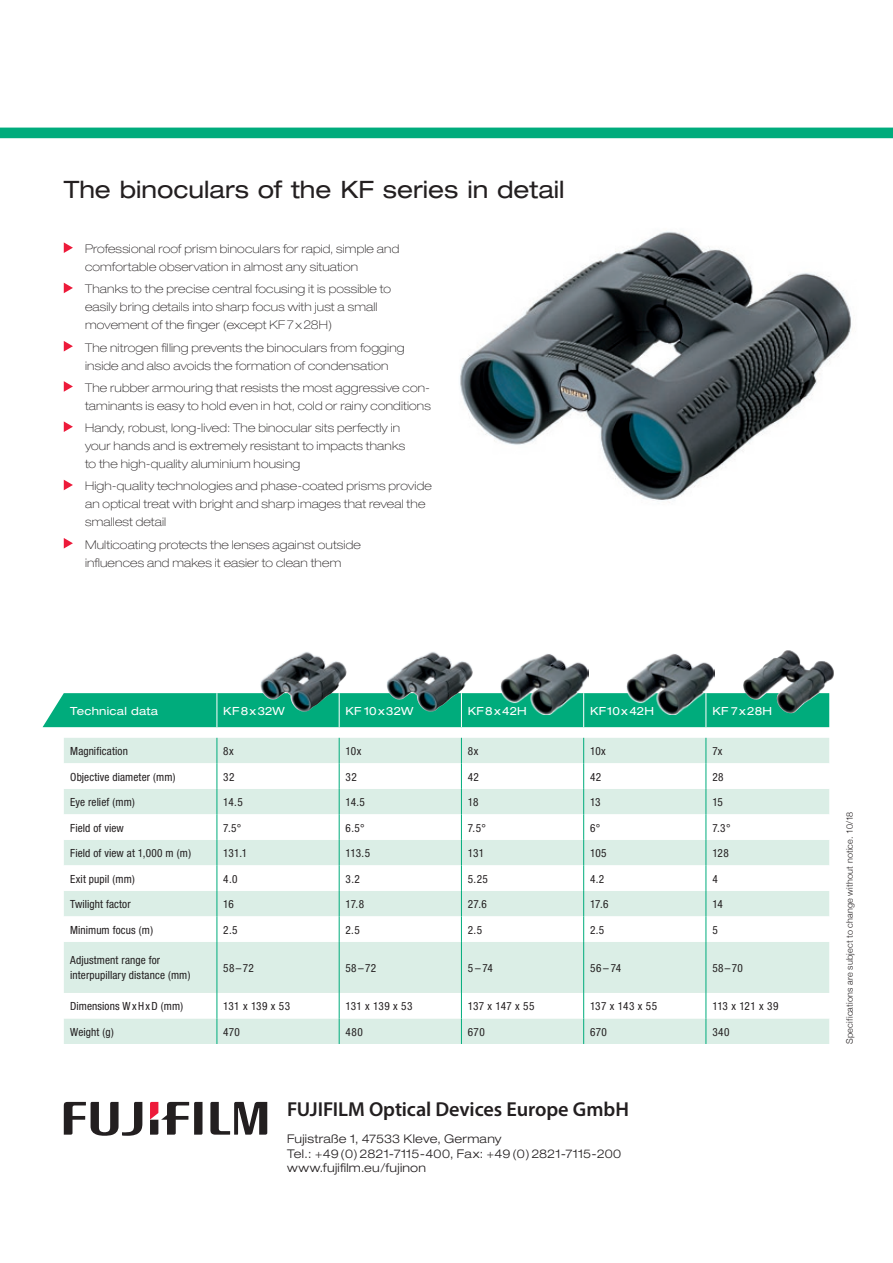
<style>
.page{position:relative;width:893px;height:1263px;background:#fff}
.page>*{position:absolute;margin:0;border:0;box-sizing:border-box;transform-origin:0 0}
._02_HL_back{font:expanded 24px "Helvetica Neue";color:#231f20}
.t1{font:600 20.25px "Myriad Pro";letter-spacing:-.005em;color:#231f20}
._03_Copy_back{font:100 expanded 12px/18px "Helvetica Neue";letter-spacing:.015em;color:#231f20}
.t2{font:300 expanded 12px/14.4px "Helvetica Neue";letter-spacing:.02em;color:#231f20}
._06_Tabellebtext{font:condensed 11.25px "Helvetica Neue";letter-spacing:.01em;color:#231f20}
.t3{font:expanded 11.25px "Helvetica Neue";letter-spacing:.02em;color:#fff}
.t4{font:expanded 11.25px "Helvetica Neue";letter-spacing:.07em;color:#fff}
.t5{font:300 9px "Helvetica Neue";letter-spacing:.025em;color:#231f20}
</style>
<div class="page">
<div style="left:0;top:128px;width:893px;height:10px;background:#00ac7c"></div>
<img style="left:460px;top:231px;width:393px;height:272px">
<svg style="left:210px;top:1102px;width:57px;height:33px"></svg>
<svg style="left:64px;top:1102px;width:78px;height:34px"></svg>
<svg style="left:150px;top:1102px;width:52px;height:33px"></svg>
<svg style="left:64px;top:242px;width:9px;height:11px"></svg>
<svg style="left:64px;top:283px;width:9px;height:10px"></svg>
<svg style="left:64px;top:341px;width:9px;height:10px"></svg>
<svg style="left:64px;top:381px;width:9px;height:11px"></svg>
<svg style="left:64px;top:421px;width:9px;height:11px"></svg>
<svg style="left:64px;top:480px;width:9px;height:10px"></svg>
<svg style="left:64px;top:538px;width:9px;height:10px"></svg>
<svg style="left:43px;top:693px;width:786px;height:34px;background:#08aa7d"></svg>
<div style="left:64px;top:1018px;width:765px;height:26px;background:#dbeee6"></div>
<svg style="left:64px;top:942px;width:765px;height:76px;fill:#dbeee6"></svg>
<hr style="left:217px;top:942px;width:1px;height:51px;background:#00ac7c">
<hr style="left:461px;top:942px;width:1px;height:51px;background:#00ac7c">
<hr style="left:339px;top:942px;width:1px;height:51px;background:#00ac7c">
<hr style="left:583px;top:942px;width:1px;height:51px;background:#00ac7c">
<svg style="left:217px;top:993px;width:1px;height:51px"></svg>
<svg style="left:461px;top:993px;width:1px;height:51px"></svg>
<svg style="left:339px;top:993px;width:1px;height:51px"></svg>
<svg style="left:583px;top:993px;width:1px;height:51px"></svg>
<svg style="left:64px;top:738px;width:765px;height:204px"></svg>
<hr style="left:706px;top:942px;width:1px;height:51px;background:#00ac7c">
<svg style="left:706px;top:993px;width:1px;height:51px"></svg>
<hr style="left:217px;top:693px;width:1px;height:34px;background:#fff">
<hr style="left:339px;top:693px;width:1px;height:34px;background:#fff">
<hr style="left:461px;top:693px;width:1px;height:34px;background:#fff">
<hr style="left:583px;top:693px;width:1px;height:34px;background:#fff">
<hr style="left:706px;top:693px;width:1px;height:34px;background:#fff">
<img style="left:259px;top:652px;width:88px;height:60px">
<img style="left:753px;top:650px;width:35px;height:25px">
<img style="left:385px;top:652px;width:88px;height:60px">
<img style="left:500px;top:654px;width:88px;height:60px">
<img style="left:627px;top:654px;width:88px;height:60px">
<p class="_02_HL_back" style="left:64px;top:175px;width:502px">The binoculars of the KF series in detail</p>
<p class="_03_Copy_back" style="left:85px;top:240px;width:316px">Professional roof prism binoculars for rapid, simple and comfortable observation in almost any situation</p>
<p class="_03_Copy_back" style="left:85px;top:280px;width:307px">Thanks to the precise central focusing it is possible to easily bring details into sharp focus with just a small movement of the finger (except KF7x28H)</p>
<p class="_03_Copy_back" style="left:85px;top:338px;width:321px">The nitrogen filling prevents the binoculars from fogging inside and also avoids the formation of condensation</p>
<p class="_03_Copy_back" style="left:85px;top:378px;width:347px">The rubber armouring that resists the most aggressive con&shy;taminants is easy to hold even in hot, cold or rainy conditions</p>
<p class="_03_Copy_back" style="left:85px;top:419px;width:322px">Handy, robust, long-lived: The binocular sits perfectly in your hands and is extremely resistant to impacts thanks to the high-quality aluminium housing</p>
<p class="_03_Copy_back" style="left:85px;top:477px;width:348px">High-quality technologies and phase-coated prisms provide an optical treat with bright and sharp images that reveal the smallest detail</p>
<p class="_03_Copy_back" style="left:85px;top:535px;width:277px">Multicoating protects the lenses against outside influences and makes it easier to clean them</p>
<p class="t3" style="left:70px;top:704px;width:90px">Technical data</p>
<p class="t4" style="left:223px;top:704px;width:63px">KF8x32W</p>
<p class="t3" style="left:346px;top:704px;width:69px">KF 10x32W</p>
<p class="t4" style="left:468px;top:704px;width:60px">KF8x42H</p>
<p class="t3" style="left:590px;top:704px;width:65px">KF10x42H</p>
<p class="t3" style="left:712px;top:704px;width:61px">KF 7x28H</p>
<p class="_06_Tabellebtext" style="left:70px;top:744px;width:59px">Magnification</p>
<p class="_06_Tabellebtext" style="left:223px;top:744px;width:12px">8x</p>
<p class="_06_Tabellebtext" style="left:346px;top:744px;width:17px">10x</p>
<p class="_06_Tabellebtext" style="left:468px;top:744px;width:12px">8x</p>
<p class="_06_Tabellebtext" style="left:590px;top:744px;width:17px">10x</p>
<p class="_06_Tabellebtext" style="left:712px;top:744px;width:12px">7x</p>
<p class="_06_Tabellebtext" style="left:70px;top:770px;width:107px">Objective diameter (mm)</p>
<p class="_06_Tabellebtext" style="left:223px;top:770px;width:13px">32</p>
<p class="_06_Tabellebtext" style="left:346px;top:770px;width:13px">32</p>
<p class="_06_Tabellebtext" style="left:468px;top:770px;width:13px">42</p>
<p class="_06_Tabellebtext" style="left:590px;top:770px;width:13px">42</p>
<p class="_06_Tabellebtext" style="left:712px;top:770px;width:13px">28</p>
<p class="_06_Tabellebtext" style="left:70px;top:795px;width:66px">Eye relief (mm)</p>
<p class="_06_Tabellebtext" style="left:223px;top:795px;width:21px">14.5</p>
<p class="_06_Tabellebtext" style="left:346px;top:795px;width:21px">14.5</p>
<p class="_06_Tabellebtext" style="left:468px;top:795px;width:12px">18</p>
<p class="_06_Tabellebtext" style="left:590px;top:795px;width:12px">13</p>
<p class="_06_Tabellebtext" style="left:712px;top:795px;width:12px">15</p>
<p class="_06_Tabellebtext" style="left:70px;top:821px;width:55px">Field of view</p>
<p class="_06_Tabellebtext" style="left:223px;top:821px;width:20px">7.5°</p>
<p class="_06_Tabellebtext" style="left:346px;top:821px;width:21px">6.5°</p>
<p class="_06_Tabellebtext" style="left:468px;top:821px;width:20px">7.5°</p>
<p class="_06_Tabellebtext" style="left:590px;top:821px;width:12px">6°</p>
<p class="_06_Tabellebtext" style="left:712px;top:821px;width:20px">7.3°</p>
<p class="_06_Tabellebtext" style="left:70px;top:846px;width:122px">Field of view at 1,000 m (m)</p>
<p class="_06_Tabellebtext" style="left:223px;top:846px;width:25px">131.1</p>
<p class="_06_Tabellebtext" style="left:346px;top:846px;width:26px">113.5</p>
<p class="_06_Tabellebtext" style="left:468px;top:846px;width:18px">131</p>
<p class="_06_Tabellebtext" style="left:590px;top:846px;width:18px">105</p>
<p class="_06_Tabellebtext" style="left:712px;top:846px;width:18px">128</p>
<p class="_06_Tabellebtext" style="left:70px;top:872px;width:66px">Exit pupil (mm)</p>
<p class="_06_Tabellebtext" style="left:223px;top:872px;width:16px">4.0</p>
<p class="_06_Tabellebtext" style="left:346px;top:872px;width:16px">3.2</p>
<p class="_06_Tabellebtext" style="left:468px;top:872px;width:22px">5.25</p>
<p class="_06_Tabellebtext" style="left:590px;top:872px;width:16px">4.2</p>
<p class="_06_Tabellebtext" style="left:712px;top:872px;width:7px">4</p>
<p class="_06_Tabellebtext" style="left:70px;top:897px;width:62px">Twilight factor</p>
<p class="_06_Tabellebtext" style="left:223px;top:897px;width:12px">16</p>
<p class="_06_Tabellebtext" style="left:346px;top:897px;width:20px">17.8</p>
<p class="_06_Tabellebtext" style="left:468px;top:897px;width:21px">27.6</p>
<p class="_06_Tabellebtext" style="left:590px;top:897px;width:20px">17.6</p>
<p class="_06_Tabellebtext" style="left:712px;top:897px;width:12px">14</p>
<p class="_06_Tabellebtext" style="left:70px;top:923px;width:84px">Minimum focus (m)</p>
<p class="_06_Tabellebtext" style="left:223px;top:923px;width:16px">2.5</p>
<p class="_06_Tabellebtext" style="left:346px;top:923px;width:16px">2.5</p>
<p class="_06_Tabellebtext" style="left:468px;top:923px;width:16px">2.5</p>
<p class="_06_Tabellebtext" style="left:590px;top:923px;width:16px">2.5</p>
<p class="_06_Tabellebtext" style="left:712px;top:923px;width:7px">5</p>
<p class="_06_Tabellebtext" style="left:70px;top:954px;width:92px">Adjustment range for</p>
<p class="_06_Tabellebtext" style="left:70px;top:969px;width:122px">interpupillary distance (mm)</p>
<p class="_06_Tabellebtext" style="left:223px;top:961px;width:32px">58–72</p>
<p class="_06_Tabellebtext" style="left:346px;top:961px;width:32px">58–72</p>
<p class="_06_Tabellebtext" style="left:468px;top:961px;width:27px">5–74</p>
<p class="_06_Tabellebtext" style="left:590px;top:961px;width:33px">56–74</p>
<p class="_06_Tabellebtext" style="left:712px;top:961px;width:32px">58–70</p>
<p class="_06_Tabellebtext" style="left:70px;top:1000px;width:115px">Dimensions WxHxD (mm)</p>
<p class="_06_Tabellebtext" style="left:223px;top:1000px;width:68px">131 x 139 x 53</p>
<p class="_06_Tabellebtext" style="left:346px;top:1000px;width:68px">131 x 139 x 53</p>
<p class="_06_Tabellebtext" style="left:468px;top:1000px;width:68px">137 x 147 x 55</p>
<p class="_06_Tabellebtext" style="left:590px;top:1000px;width:69px">137 x 143 x 55</p>
<p class="_06_Tabellebtext" style="left:712px;top:1000px;width:68px">113 x 121 x 39</p>
<p class="_06_Tabellebtext" style="left:70px;top:1025px;width:45px">Weight (g)</p>
<p class="_06_Tabellebtext" style="left:223px;top:1025px;width:18px">470</p>
<p class="_06_Tabellebtext" style="left:346px;top:1025px;width:19px">480</p>
<p class="_06_Tabellebtext" style="left:468px;top:1025px;width:18px">670</p>
<p class="_06_Tabellebtext" style="left:590px;top:1025px;width:18px">670</p>
<p class="_06_Tabellebtext" style="left:712px;top:1025px;width:19px">340</p>
<p class="t1" style="left:287px;top:1096px;width:343px">FUJIFILM Optical Devices Europe GmbH</p>
<p class="t2" style="left:287px;top:1132px;width:336px">Fujistraße 1, 47533 Kleve, Germany<br>Tel.: +49(0)2821-7115-400, Fax: +49(0)2821-7115-200 www.fujifilm.eu/fujinon</p>
<p class="t5" style="left:842px;top:1044px;width:234px;rotate:-90deg">Specifications are subject to change without notice. 10/18</p>
</div>
